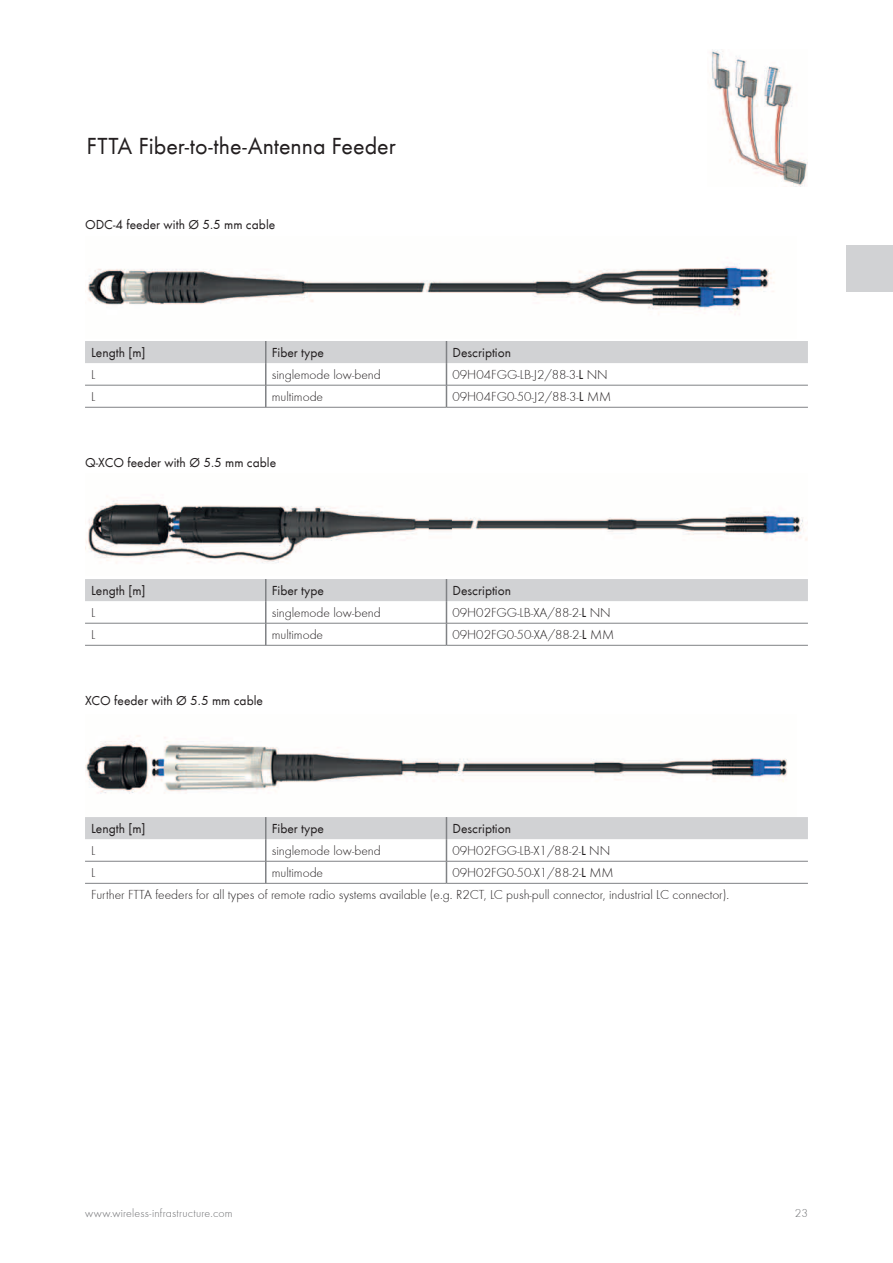
<style>
.page{position:relative;width:893px;height:1263px;background:#fff}
.page>*{position:absolute;margin:0;border:0;box-sizing:border-box;transform-origin:0 0}
.t1{font:24px "Futura T Boo";color:#231f20}
.t2{font:300 13.5px/22px "Futura T";color:#231f20}
.t3{font:13.5px "Futura T Boo";color:#231f20}
.t4{font:300 12px "Futura T";letter-spacing:.015em;color:#6c6d70}
.s1{font-family:"Futura T Boo";font-weight:400}
</style>
<div class="page">
<div style="left:846px;top:245px;width:47px;height:47px;background:#d1d2d4"></div>
<img style="left:711px;top:50px;width:97px;height:136px">
<img style="left:85px;top:264px;width:690px;height:50px">
<img style="left:85px;top:500px;width:723px;height:64px">
<img style="left:86px;top:735px;width:702px;height:59px">
<svg style="left:85px;top:341px;width:723px;height:66px"></svg>
<hr style="left:85px;top:385px;width:361px;height:1px;background:#808285">
<hr style="left:446px;top:385px;width:362px;height:1px;background:#808285">
<hr style="left:85px;top:407px;width:361px;height:1px;background:#808285">
<hr style="left:446px;top:407px;width:362px;height:1px;background:#808285">
<svg style="left:85px;top:579px;width:723px;height:66px"></svg>
<hr style="left:85px;top:623px;width:361px;height:1px;background:#808285">
<hr style="left:446px;top:623px;width:362px;height:1px;background:#808285">
<hr style="left:85px;top:645px;width:361px;height:1px;background:#808285">
<hr style="left:446px;top:645px;width:362px;height:1px;background:#808285">
<svg style="left:85px;top:817px;width:723px;height:66px"></svg>
<hr style="left:85px;top:861px;width:361px;height:1px;background:#808285">
<hr style="left:446px;top:861px;width:362px;height:1px;background:#808285">
<hr style="left:85px;top:883px;width:361px;height:1px;background:#808285">
<hr style="left:446px;top:883px;width:362px;height:1px;background:#808285">
<h1 class="t1" style="left:87px;top:131px;width:311px">FTTA Fiber-to-the-Antenna Feeder</h1>
<p class="t3" style="left:85px;top:216px;width:192px">ODC-4 feeder with Ø 5.5 mm cable</p>
<p class="t3" style="left:91px;top:344px;width:56px">Length [m]</p>
<p class="t3" style="left:272px;top:344px;width:54px">Fiber type</p>
<p class="t3" style="left:452px;top:344px;width:60px">Description</p>
<p class="t2" style="left:91px;top:363px;width:6px">L</p>
<p class="t2" style="left:272px;top:363px;width:111px">singlemode low-bend</p>
<p class="t2" style="left:452px;top:363px;width:157px">09H04FGG-LB-J2/88-3-<span class="s1">L</span> NN</p>
<p class="t2" style="left:91px;top:385px;width:6px">L</p>
<p class="t2" style="left:272px;top:385px;width:53px">multimode</p>
<p class="t2" style="left:452px;top:385px;width:160px">09H04FG0-50-J2/88-3-<span class="s1">L</span> MM</p>
<p class="t3" style="left:85px;top:454px;width:193px">Q-XCO feeder with Ø 5.5 mm cable</p>
<p class="t3" style="left:91px;top:582px;width:56px">Length [m]</p>
<p class="t3" style="left:272px;top:582px;width:54px">Fiber type</p>
<p class="t3" style="left:452px;top:582px;width:60px">Description</p>
<p class="t2" style="left:91px;top:601px;width:6px">L</p>
<p class="t2" style="left:272px;top:601px;width:111px">singlemode low-bend</p>
<p class="t2" style="left:452px;top:601px;width:160px">09H02FGG-LB-XA/88-2-<span class="s1">L</span> NN</p>
<p class="t2" style="left:91px;top:623px;width:6px">L</p>
<p class="t2" style="left:272px;top:623px;width:53px">multimode</p>
<p class="t2" style="left:452px;top:623px;width:163px">09H02FG0-50-XA/88-2-<span class="s1">L</span> MM</p>
<p class="t3" style="left:85px;top:692px;width:180px">XCO feeder with Ø 5.5 mm cable</p>
<p class="t3" style="left:91px;top:820px;width:56px">Length [m]</p>
<p class="t3" style="left:272px;top:820px;width:54px">Fiber type</p>
<p class="t3" style="left:452px;top:820px;width:60px">Description</p>
<p class="t2" style="left:91px;top:839px;width:6px">L</p>
<p class="t2" style="left:272px;top:839px;width:111px">singlemode low-bend</p>
<p class="t2" style="left:452px;top:839px;width:159px">09H02FGG-LB-X1/88-2-<span class="s1">L</span> NN</p>
<p class="t2" style="left:91px;top:861px;width:6px">L</p>
<p class="t2" style="left:272px;top:861px;width:53px">multimode</p>
<p class="t2" style="left:91px;top:861px;width:640px;text-indent:361px">09H02FG0-50-X1/88-2-<span class="s1">L</span> MM<br>Further FTTA feeders for all types of remote radio systems available (e.g. R2CT, LC push-pull connector, industrial LC connector).</p>
<p class="t4" style="left:85px;top:1205px;width:149px">www.wireless-infrastructure.com</p>
<p class="t4" style="left:795px;top:1205px;width:14px">23</p>
</div>
